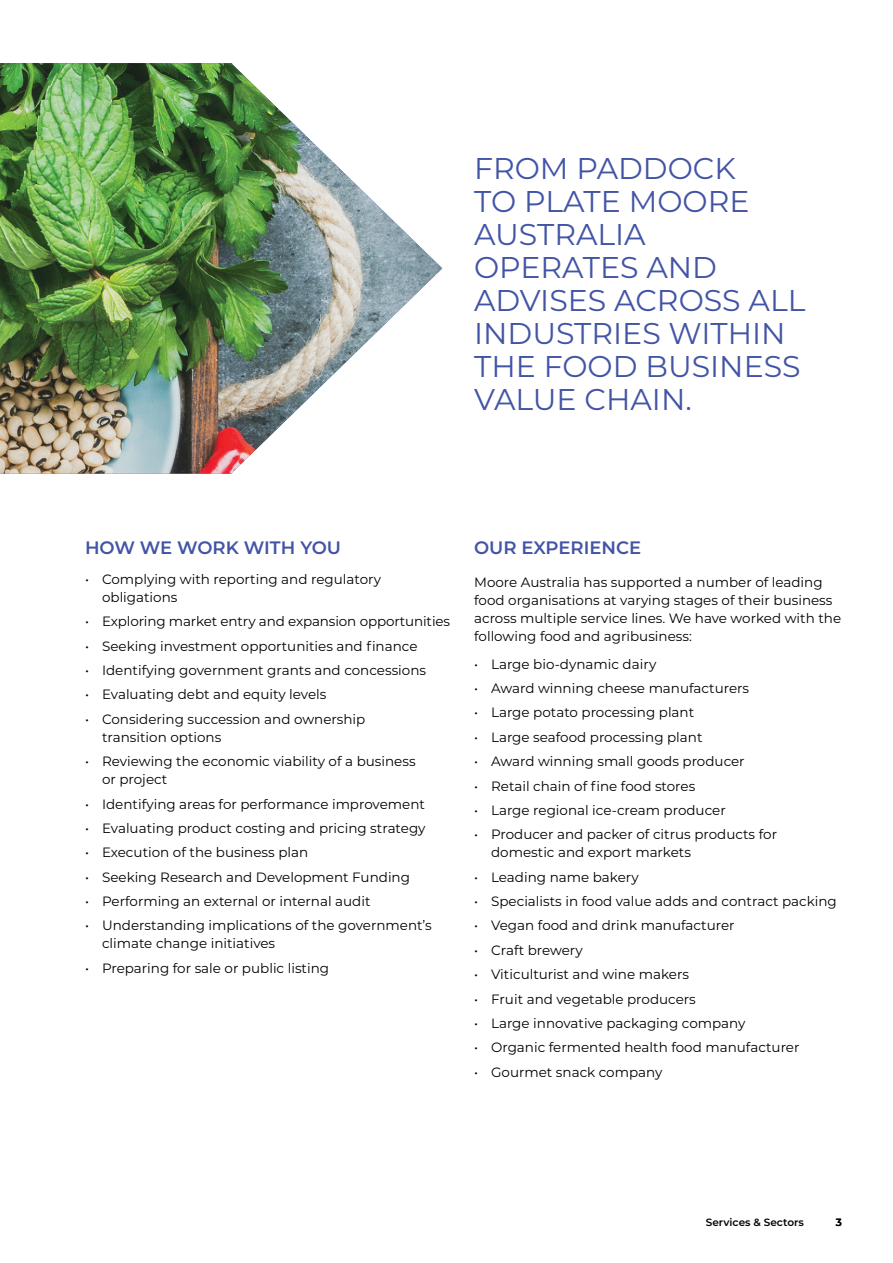
<style>
.page{position:relative;width:893px;height:1263px;background:#fff}
.page>*{position:absolute;margin:0;border:0;box-sizing:border-box;transform-origin:0 0}
.Pullout{font:30px/33px "Montserrat";color:#4254a5}
.t1{font:600 18px "Montserrat";color:#4254a5}
.Body{font:13.5px/18px "Montserrat";color:#000}
.Pagination{font:600 10.5px "Montserrat";color:#000}
</style>
<div class="page">
<img style="left:0;top:63px;width:442px;height:411px">
<p class="Pullout" style="left:474px;top:150px;width:333px">FROM PADDOCK<br>TO PLATE MOORE<br>AUSTRALIA<br>OPERATES AND<br>ADVISES ACROSS ALL<br>INDUSTRIES WITHIN<br>THE FOOD BUSINESS<br>VALUE CHAIN.</p>
<h2 class="t1" style="left:85px;top:535px;width:258px">HOW WE WORK WITH YOU</h2>
<p class="Body" style="left:102px;top:570px;width:281px;text-indent:-17px">• Complying with reporting and regulatory obligations</p>
<p class="Body" style="left:85px;top:612px;width:367px">• Exploring market entry and expansion opportunities</p>
<p class="Body" style="left:85px;top:636px;width:334px">• Seeking investment opportunities and finance</p>
<p class="Body" style="left:85px;top:661px;width:343px">• Identifying government grants and concessions</p>
<p class="Body" style="left:85px;top:685px;width:243px">• Evaluating debt and equity levels</p>
<p class="Body" style="left:102px;top:709px;width:265px;text-indent:-17px">• Considering succession and ownership transition options</p>
<p class="Body" style="left:102px;top:752px;width:315px;text-indent:-17px">• Reviewing the economic viability of a business or project</p>
<p class="Body" style="left:85px;top:794px;width:341px">• Identifying areas for performance improvement</p>
<p class="Body" style="left:85px;top:819px;width:342px">• Evaluating product costing and pricing strategy</p>
<p class="Body" style="left:85px;top:843px;width:225px">• Execution of the business plan</p>
<p class="Body" style="left:85px;top:867px;width:326px">• Seeking Research and Development Funding</p>
<p class="Body" style="left:85px;top:892px;width:287px">• Performing an external or internal audit</p>
<p class="Body" style="left:102px;top:916px;width:331px;text-indent:-17px">• Understanding implications of the government’s climate change initiatives</p>
<p class="Body" style="left:85px;top:958px;width:246px">• Preparing for sale or public listing</p>
<h2 class="t1" style="left:474px;top:535px;width:169px">OUR EXPERIENCE</h2>
<p class="Body" style="left:474px;top:573px;width:369px">Moore Australia has supported a number of leading food organisations at varying stages of their business across multiple service lines. We have worked with the following food and agribusiness:</p>
<p class="Body" style="left:474px;top:654px;width:184px">• Large bio-dynamic dairy</p>
<p class="Body" style="left:474px;top:679px;width:277px">• Award winning cheese manufacturers</p>
<p class="Body" style="left:474px;top:703px;width:222px">• Large potato processing plant</p>
<p class="Body" style="left:474px;top:727px;width:230px">• Large seafood processing plant</p>
<p class="Body" style="left:474px;top:752px;width:272px">• Award winning small goods producer</p>
<p class="Body" style="left:474px;top:776px;width:223px">• Retail chain of fine food stores</p>
<p class="Body" style="left:474px;top:801px;width:253px">• Large regional ice-cream producer</p>
<p class="Body" style="left:491px;top:825px;width:287px;text-indent:-17px">• Producer and packer of citrus products for domestic and export markets</p>
<p class="Body" style="left:474px;top:867px;width:166px">• Leading name bakery</p>
<p class="Body" style="left:474px;top:892px;width:364px">• Specialists in food value adds and contract packing</p>
<p class="Body" style="left:474px;top:916px;width:262px">• Vegan food and drink manufacturer</p>
<p class="Body" style="left:474px;top:940px;width:110px">• Craft brewery</p>
<p class="Body" style="left:474px;top:965px;width:216px">• Viticulturist and wine makers</p>
<p class="Body" style="left:474px;top:989px;width:223px">• Fruit and vegetable producers</p>
<p class="Body" style="left:474px;top:1014px;width:273px">• Large innovative packaging company</p>
<p class="Body" style="left:474px;top:1038px;width:327px">• Organic fermented health food manufacturer</p>
<p class="Body" style="left:474px;top:1062px;width:190px">• Gourmet snack company</p>
<p class="Pagination" style="left:706px;top:1215px;width:100px">Services &amp; Sectors</p>
<p class="Pagination" style="left:836px;top:1215px;width:8px">3</p>
</div>
